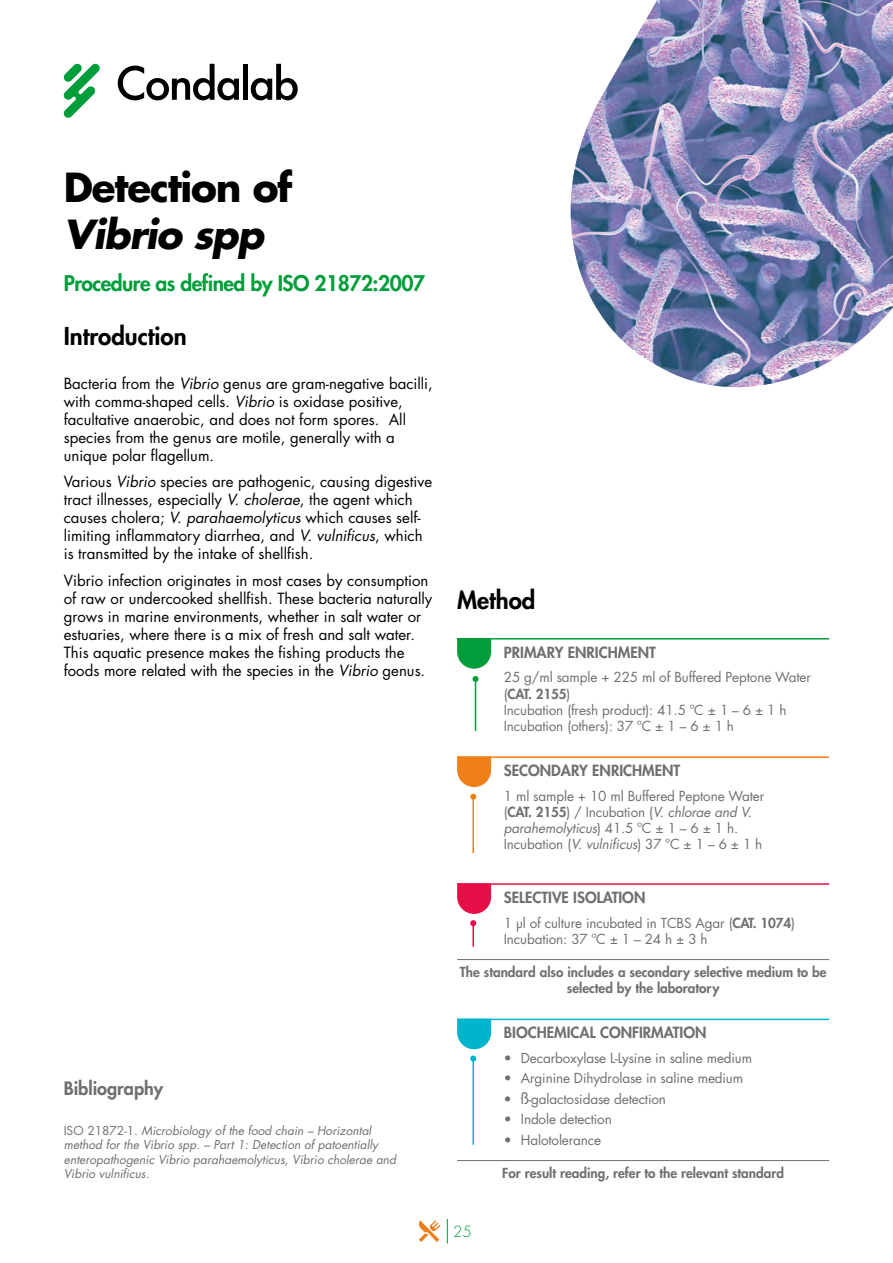
<style>
.page{position:relative;width:893px;height:1263px;background:#fff}
.page>*{position:absolute;margin:0;border:0;box-sizing:border-box;transform-origin:0 0}
.t1{font:700 39px "Futura Std";letter-spacing:-.03em;color:#000}
.t2{font:italic 700 39px "Futura Std";letter-spacing:-.03em;color:#000}
.t3{font:800 24px "Futura Std";color:#000}
.t4{font:800 21px "Futura Std";letter-spacing:-.025em;color:#009e3a}
.t5{font:800 18px "Futura Std";color:#706f6f}
.t6{font:15px/18px "Futura Std";color:#000}
.t7{font:800 15px "Futura Std";color:#706f6f}
.t8{font:300 15px "Futura Std";color:#009e3a}
.t9{font:13.5px/16.2px "Futura Std";letter-spacing:-.01em;color:#706f6f}
.t10{font:800 13.5px/16.2px "Futura Std";color:#706f6f;text-align:center}
.t11{font:italic 12px/14.4px "Futura Std";color:#706f6f}
.s1{font-style:italic}
.s2{font-style:normal}
.s3{font-weight:800}
.s4{font-weight:500}
</style>
<div class="page">
<svg style="left:419px;top:1220px;width:21px;height:22px"></svg>
<svg style="left:447px;top:1219px;width:1px;height:24px"></svg>
<img style="left:570px;top:0;width:323px;height:388px">
<svg style="left:64px;top:64px;width:36px;height:54px"></svg>
<svg style="left:118px;top:64px;width:121px;height:36px"></svg>
<div style="left:243px;top:64px;width:5px;height:36px;background:#000"></div>
<svg style="left:251px;top:64px;width:47px;height:36px"></svg>
<svg style="left:457px;top:639px;width:34px;height:30px"></svg>
<hr style="left:475px;top:679px;width:1px;height:52px;background:#009e3a">
<svg style="left:473px;top:676px;width:6px;height:6px"></svg>
<hr style="left:457px;top:638px;width:372px;height:1px;background:#009e3a">
<svg style="left:457px;top:758px;width:34px;height:29px"></svg>
<hr style="left:472px;top:797px;width:2px;height:56px;background:#f08018">
<svg style="left:470px;top:794px;width:6px;height:6px"></svg>
<hr style="left:457px;top:756px;width:372px;height:2px;background:#f08018">
<hr style="left:457px;top:1160px;width:372px;height:1px;background:#706f6f">
<svg style="left:457px;top:1020px;width:34px;height:29px"></svg>
<hr style="left:472px;top:1058px;width:2px;height:87px;background:#00b4ce">
<svg style="left:470px;top:1055px;width:6px;height:6px"></svg>
<hr style="left:457px;top:1019px;width:372px;height:1px;background:#00b4ce">
<hr style="left:457px;top:959px;width:372px;height:1px;background:#706f6f">
<svg style="left:457px;top:885px;width:34px;height:29px"></svg>
<hr style="left:472px;top:923px;width:2px;height:24px;background:#e50e46">
<svg style="left:470px;top:920px;width:6px;height:6px"></svg>
<hr style="left:457px;top:883px;width:372px;height:2px;background:#e50e46">
<h1 class="t1" style="left:64px;top:162px;width:230px">Detection of</h1>
<h1 class="t2" style="left:64px;top:208px;width:202px">Vibrio spp</h1>
<h3 class="t4" style="left:64px;top:270px;width:363px">Procedure as defined by ISO 21872:2007</h3>
<h2 class="t3" style="left:64px;top:321px;width:124px">Introduction</h2>
<p class="t6" style="left:64px;top:374px;width:370px">Bacteria from the <span class="s1">Vibrio</span> genus are gram-negative bacilli, with comma-shaped cells. <span class="s1">Vibrio</span> is oxidase positive, facultative anaerobic, and does not form spores. All species from the genus are motile, generally with a unique polar flagellum.</p>
<p class="t6" style="left:64px;top:473px;width:370px">Various <span class="s1">Vibrio</span> species are pathogenic, causing digestive tract illnesses, especially <span class="s1">V. cholerae</span>, the agent which causes cholera; <span class="s1">V. parahaemolyticus</span> which causes self&shy;limiting inflammatory diarrhea, and <span class="s1">V. vulnificus</span>, which is transmitted by the intake of shellfish.</p>
<p class="t6" style="left:64px;top:571px;width:370px">Vibrio infection originates in most cases by consumption of raw or undercooked shellfish. These bacteria naturally grows in marine environments, whether in salt water or estuaries, where there is a mix of fresh and salt water.<br>This aquatic presence makes the fishing products the foods more related with the species in the <span class="s1">Vibrio</span> genus.</p>
<p class="t5" style="left:64px;top:1077px;width:101px">Bibliography</p>
<p class="t11" style="left:64px;top:1123px;width:334px"><span class="s2">ISO 21872-1.</span> Microbiology of the food chain – Horizontal method for the Vibrio spp. – Part 1: Detection of patoentially enteropathogenic Vibrio parahaemolyticus, Vibrio cholerae and Vibrio vulnificus.</p>
<h2 class="t3" style="left:457px;top:585px;width:80px">Method</h2>
<p class="t7" style="left:504px;top:642px;width:154px">PRIMARY ENRICHMENT</p>
<p class="t9" style="left:504px;top:669px;width:308px">25 g/ml sample + 225 ml of Buffered Peptone Water (<span class="s3">CAT. 2155</span>)<br>Incubation (fresh product): 41.5 ºC ± 1 – 6 ± 1 h Incubation (others): 37 ºC ± 1 – 6 ± 1 h</p>
<p class="t7" style="left:504px;top:761px;width:178px">SECONDARY ENRICHMENT</p>
<p class="t9" style="left:504px;top:788px;width:262px">1 ml sample + 10 ml Buffered Peptone Water (<span class="s3">CAT. 2155</span>) / Incubation (<span class="s1">V. chlorae and V. parahemolyticus</span>) 41.5 ºC ± 1 – 6 ± 1 h.<br>Incubation (<span class="s1">V. vulnificus</span>) 37 ºC ± 1 – 6 ± 1 h</p>
<p class="t7" style="left:504px;top:888px;width:143px">SELECTIVE ISOLATION</p>
<p class="t9" style="left:504px;top:915px;width:293px">1 µl of culture incubated in TCBS Agar (<span class="s3">CAT. 1074</span>)<br>Incubation: 37 ºC ± 1 – 24 h ± 3 h</p>
<p class="t10" style="left:460px;top:964px;width:368px">The standard also includes a secondary selective medium to be selected by the laboratory</p>
<p class="t8" style="left:453px;top:1222px;width:20px">25</p>
<p class="t7" style="left:504px;top:1023px;width:204px">BIOCHEMICAL CONFIRMATION</p>
<p class="t9" style="left:504px;top:1050px;width:250px">• Decarboxylase L-Lysine in saline medium</p>
<p class="t9" style="left:504px;top:1070px;width:241px">• Arginine Dihydrolase in saline medium</p>
<p class="t9" style="left:504px;top:1091px;width:164px"><span class="s4">• ß</span>-galactosidase detection</p>
<p class="t9" style="left:504px;top:1111px;width:109px">• Indole detection</p>
<p class="t9" style="left:504px;top:1132px;width:99px">• Halotolerance</p>
<p class="t10" style="left:502px;top:1165px;width:283px">For result reading, refer to the relevant standard</p>
</div>
